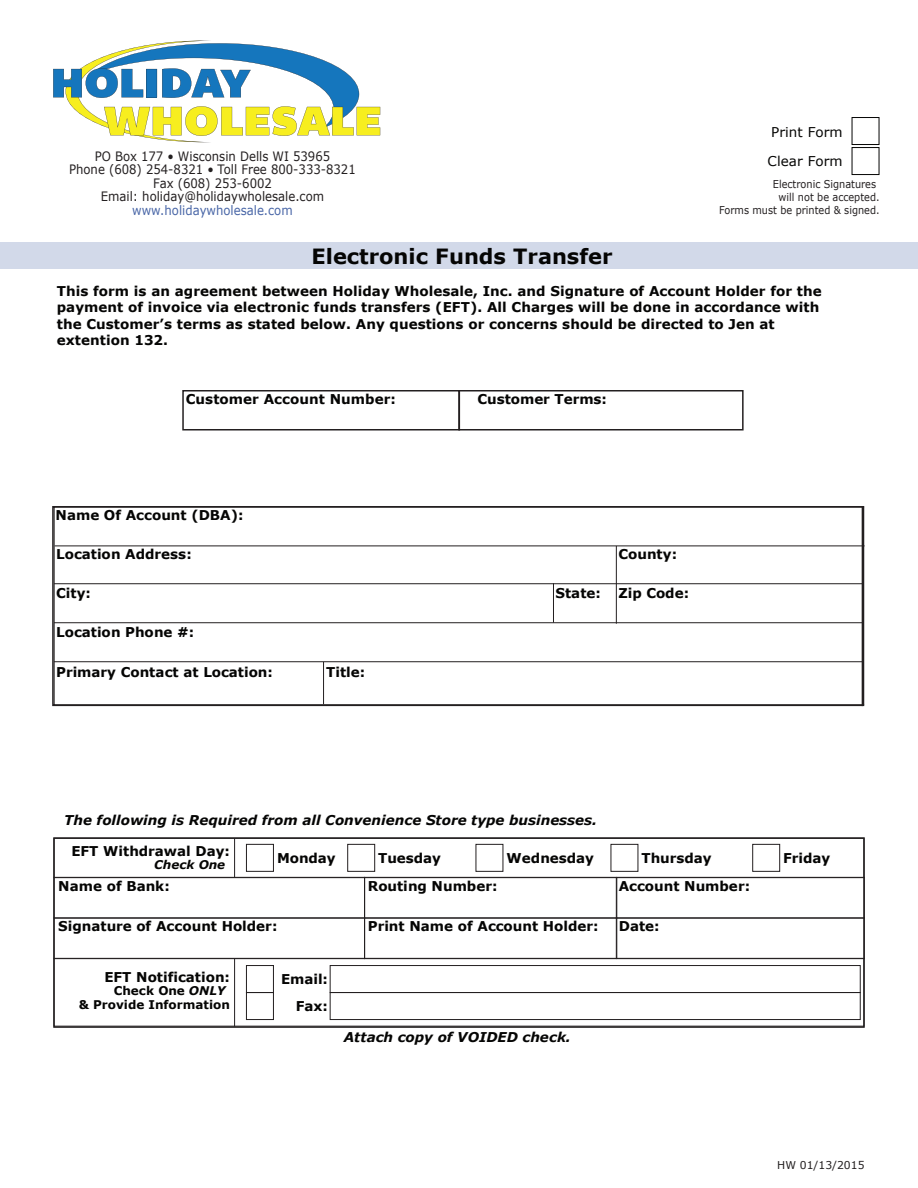
<style>
.page{position:relative;width:918px;height:1188px;background:#fff}
.page>*{position:absolute;margin:0;border:0;box-sizing:border-box;transform-origin:0 0}
.t1{font:700 21px "Verdana";color:#050504}
.t2{font:700 13.5px/16.2px "Verdana";letter-spacing:.005em;color:#050504}
.t3{font:italic 700 13.5px "Verdana";color:#050504}
.t4{font:13.5px/29.2px "Verdana";letter-spacing:.005em;color:#050504}
.t5{font:12.9px/13.5px "Verdana";color:#231f20;text-align:center;scale:.9 1}
.t6{font:12.9px "Verdana";color:#4966a7;scale:.9 1}
.t7{font:700 12px/13.5px "Verdana";color:#050504}
.t8{font:italic 700 12px "Verdana";letter-spacing:-.005em;color:#050504}
.t9{font:10.8px "Verdana";color:#231f20;scale:.9 1}
.t10{font:10.8px "Verdana";color:#231f20}
.s1{font-style:italic}
</style>
<div class="page">
<div style="left:0;top:242px;width:918px;height:27px;background:#d2d9e9"></div>
<div style="left:752px;top:844px;width:28px;height:28px;border:1px solid #231f20"></div>
<div style="left:611px;top:844px;width:27px;height:28px;border:1px solid #231f20"></div>
<div style="left:476px;top:844px;width:27px;height:28px;border:1px solid #231f20"></div>
<div style="left:347px;top:844px;width:28px;height:28px;border:1px solid #231f20"></div>
<div style="left:246px;top:844px;width:28px;height:28px;border:1px solid #231f20"></div>
<div style="left:330px;top:965px;width:531px;height:28px;border:1px solid #231f20"></div>
<div style="left:246px;top:965px;width:28px;height:28px;border:1px solid #231f20"></div>
<div style="left:330px;top:992px;width:531px;height:28px;border:1px solid #231f20"></div>
<div style="left:246px;top:992px;width:28px;height:28px;border:1px solid #231f20"></div>
<div style="left:616px;top:917px;width:249px;height:42px;border:1px solid #231f20"></div>
<div style="left:364px;top:917px;width:253px;height:42px;border:1px solid #231f20"></div>
<div style="left:54px;top:917px;width:311px;height:42px;border:1px solid #231f20"></div>
<div style="left:616px;top:877px;width:249px;height:42px;border:1px solid #231f20"></div>
<div style="left:364px;top:877px;width:253px;height:42px;border:1px solid #231f20"></div>
<div style="left:54px;top:877px;width:311px;height:42px;border:1px solid #231f20"></div>
<hr style="left:234px;top:838px;width:1px;height:39px;background:#231f20">
<hr style="left:234px;top:959px;width:1px;height:68px;background:#231f20">
<div style="left:53px;top:837px;width:812px;height:191px;border:2px solid #231f20"></div>
<div style="left:458px;top:390px;width:286px;height:40px;border:2px solid #231f20"></div>
<div style="left:182px;top:390px;width:278px;height:40px;border:2px solid #231f20"></div>
<hr style="left:323px;top:662px;width:1px;height:42px;background:#231f20">
<hr style="left:553px;top:583px;width:1px;height:40px;background:#231f20">
<hr style="left:616px;top:546px;width:1px;height:78px;background:#231f20">
<hr style="left:54px;top:661px;width:810px;height:1px;background:#231f20">
<hr style="left:54px;top:622px;width:810px;height:1px;background:#231f20">
<hr style="left:54px;top:583px;width:810px;height:1px;background:#231f20">
<hr style="left:55px;top:546px;width:810px;height:1px;background:#231f20">
<div style="left:52px;top:506px;width:812px;height:200px;border:2px solid #231f20"></div>
<div style="left:862px;top:506px;width:2px;height:200px;border:2px solid #231f20"></div>
<svg style="left:53px;top:41px;width:327px;height:101px"></svg>
<div style="left:852px;top:117px;width:27px;height:28px;border:1px solid #050504"></div>
<div style="left:852px;top:147px;width:27px;height:28px;border:1px solid #050504"></div>
<p class="t5" style="left:69px;top:149px;width:320px">PO Box 177 • Wisconsin Dells WI 53965<br>Phone (608) 254-8321 • Toll Free 800-333-8321<br>Fax (608) 253-6002<br>Email: holiday@holidaywholesale.com</p>
<p class="t6" style="left:132px;top:201px;width:180px">www.holidaywholesale.com</p>
<h1 class="t1" style="left:311px;top:242px;width:303px">Electronic Funds Transfer</h1>
<p class="t4" style="left:768px;top:117px;width:77px">Print Form<br>Clear Form</p>
<p class="t9" style="left:773px;top:176px;width:116px">Electronic Signatures</p>
<p class="t9" style="left:779px;top:189px;width:114px">will not be accepted.</p>
<p class="t9" style="left:719px;top:202px;width:180px">Forms must be printed &amp; signed.</p>
<p class="t2" style="left:57px;top:283px;width:766px">This form is an agreement between Holiday Wholesale, Inc. and Signature of Account Holder for the payment of invoice via electronic funds transfers (EFT). All Charges will be done in accordance with the Customer’s terms as stated below. Any questions or concerns should be directed to Jen at extention 132.</p>
<p class="t2" style="left:186px;top:391px;width:212px">Customer Account Number:</p>
<p class="t2" style="left:477px;top:391px;width:131px">Customer Terms:</p>
<p class="t2" style="left:56px;top:506px;width:189px">Name Of Account (DBA):</p>
<p class="t2" style="left:56px;top:545px;width:137px">Location Address:</p>
<p class="t2" style="left:618px;top:545px;width:60px">County:</p>
<p class="t2" style="left:56px;top:584px;width:36px">City:</p>
<p class="t2" style="left:555px;top:584px;width:47px">State:</p>
<p class="t2" style="left:618px;top:584px;width:72px">Zip Code:</p>
<p class="t2" style="left:56px;top:623px;width:140px">Location Phone #:</p>
<p class="t2" style="left:56px;top:664px;width:218px">Primary Contact at Location:</p>
<p class="t2" style="left:326px;top:664px;width:40px">Title:</p>
<p class="t3" style="left:64px;top:811px;width:534px">The following is Required from all Convenience Store type businesses.</p>
<p class="t2" style="left:71px;top:843px;width:160px">EFT Withdrawal Day:</p>
<p class="t8" style="left:154px;top:857px;width:72px">Check One</p>
<p class="t2" style="left:277px;top:850px;width:60px">Monday</p>
<p class="t2" style="left:378px;top:850px;width:64px">Tuesday</p>
<p class="t2" style="left:507px;top:850px;width:89px">Wednesday</p>
<p class="t2" style="left:642px;top:850px;width:72px">Thursday</p>
<p class="t2" style="left:783px;top:850px;width:49px">Friday</p>
<p class="t2" style="left:58px;top:878px;width:113px">Name of Bank:</p>
<p class="t2" style="left:368px;top:878px;width:131px">Routing Number:</p>
<p class="t2" style="left:619px;top:878px;width:133px">Account Number:</p>
<p class="t2" style="left:58px;top:917px;width:221px">Signature of Account Holder:</p>
<p class="t2" style="left:368px;top:917px;width:232px">Print Name of Account Holder:</p>
<p class="t2" style="left:619px;top:917px;width:42px">Date:</p>
<p class="t2" style="left:104px;top:969px;width:127px">EFT Notification:</p>
<p class="t2" style="left:281px;top:971px;width:48px">Email:</p>
<p class="t7" style="left:79px;top:984px;width:153px;text-indent:35px">Check One <span class="s1">ONLY </span>&amp; Provide Information</p>
<p class="t2" style="left:296px;top:998px;width:34px">Fax:</p>
<p class="t3" style="left:344px;top:1028px;width:229px">Attach copy of VOIDED check.</p>
<p class="t10" style="left:777px;top:1157px;width:89px">HW 01/13/2015</p>
</div>
